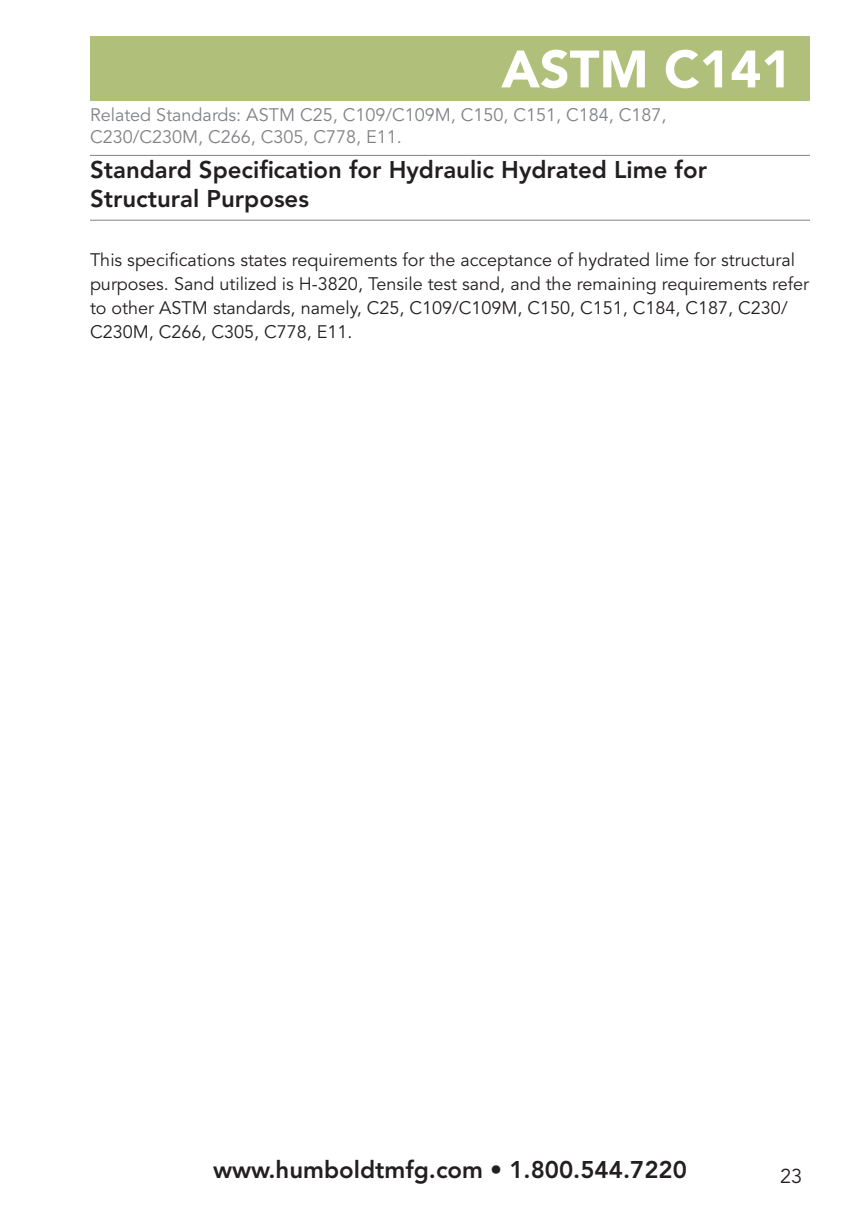
<style>
.page{position:relative;width:864px;height:1224px;background:#fff}
.page>*{position:absolute;margin:0;border:0;box-sizing:border-box;transform-origin:0 0}
.t1{font:900 52px "Avenir";color:#fff}
.t2{font:800 24px/28.8px "Avenir";color:#231f20}
.t3{font:20px "Avenir";color:#231f20}
.t4{font:18px/24px "Avenir";color:#231f20}
.Standards{font:18px/22px "Avenir";color:#808285}
</style>
<div class="page">
<div style="left:90px;top:36px;width:720px;height:65px;background:#b0c07b"></div>
<hr style="left:90px;top:155px;width:720px;height:1px;background:#808285">
<hr style="left:90px;top:220px;width:720px;height:1px;background:#808285">
<p class="t1" style="left:501px;top:38px;width:292px">ASTM C141</p>
<p class="Standards" style="left:90px;top:105px;width:578px">Related Standards: ASTM C25, C109/C109M, C150, C151, C184, C187,<br>C230/C230M, C266, C305, C778, E11.</p>
<p class="t2" style="left:90px;top:155px;width:619px">Standard Specification for Hydraulic Hydrated Lime for<br>Structural Purposes</p>
<p class="t4" style="left:90px;top:248px;width:721px">This specifications states requirements for the acceptance of hydrated lime for structural purposes. Sand utilized is H-3820, Tensile test sand, and the remaining requirements refer to other ASTM standards, namely, C25, C109/C109M, C150, C151, C184, C187, C230/ C230M, C266, C305, C778, E11.</p>
<h2 class="t2" style="left:213px;top:1155px;width:475px">www.humboldtmfg.com • 1.800.544.7220</h2>
<p class="t3" style="left:780px;top:1165px;width:24px">23</p>
</div>
